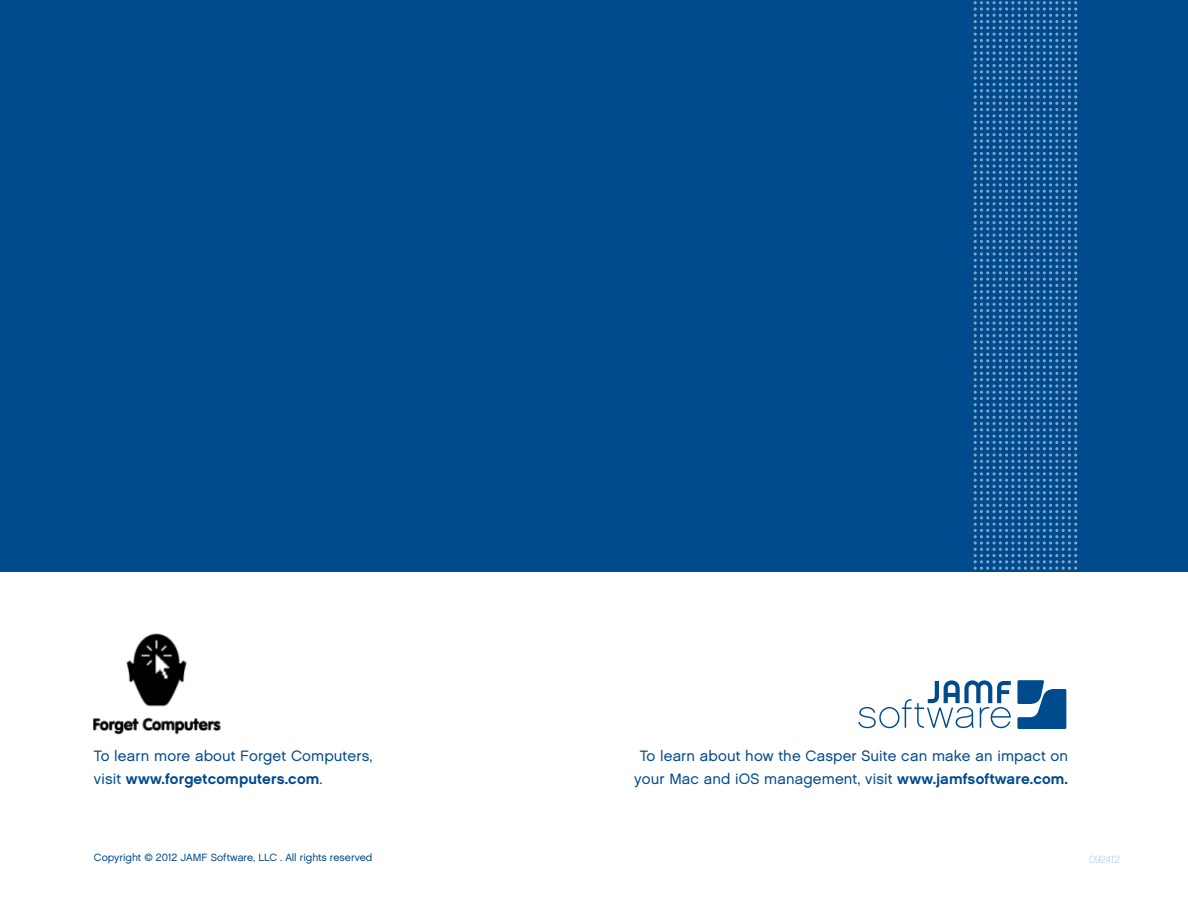
<style>
.page{position:relative;width:1188px;height:918px;background:#fff}
.page>*{position:absolute;margin:0;border:0;box-sizing:border-box;transform-origin:0 0}
.t1{font:15px/22.5px "Chalet PS London Nineteen Sixty";letter-spacing:.01em;color:#004b8d;text-align:center}
.t2{font:15px "Chalet PS New York Nineteen Sixty";letter-spacing:.01em;color:#004b8d}
.t3{font:10.5px "Chalet PS London Nineteen Sixty";color:#004b8d}
.t4{font:10.5px "Chalet PS Paris Nineteen Sixty";letter-spacing:-.01em;color:#99b7d2}
.s1{font-family:"Chalet PS London Nineteen Sixty"}
.s2{font-family:"Chalet PS New York Nineteen Sixty"}
</style>
<div class="page">
<div style="left:0;top:0;width:1188px;height:572px;background:#004b8d"></div>
<svg style="left:858px;top:1px;width:219px;height:728px"></svg>
<img style="left:93px;top:633px;width:128px;height:102px">
<p class="t1" style="left:94px;top:745px;width:280px">To learn more about Forget Computers,</p>
<p class="t2" style="left:94px;top:769px;width:230px"><span class="s1">visit</span> www.forgetcomputers.com<span class="s1">.</span></p>
<p class="t3" style="left:94px;top:851px;width:280px">Copyright © 2012 JAMF Software, LLC . All rights reserved</p>
<p class="t1" style="left:634px;top:745px;width:435px">To learn about how the Casper Suite can make an impact on your Mac and iOS management, visit <span class="s2">www.jamfsoftware.com.</span></p>
<p class="t4" style="left:1089px;top:853px;width:32px">092412</p>
</div>
